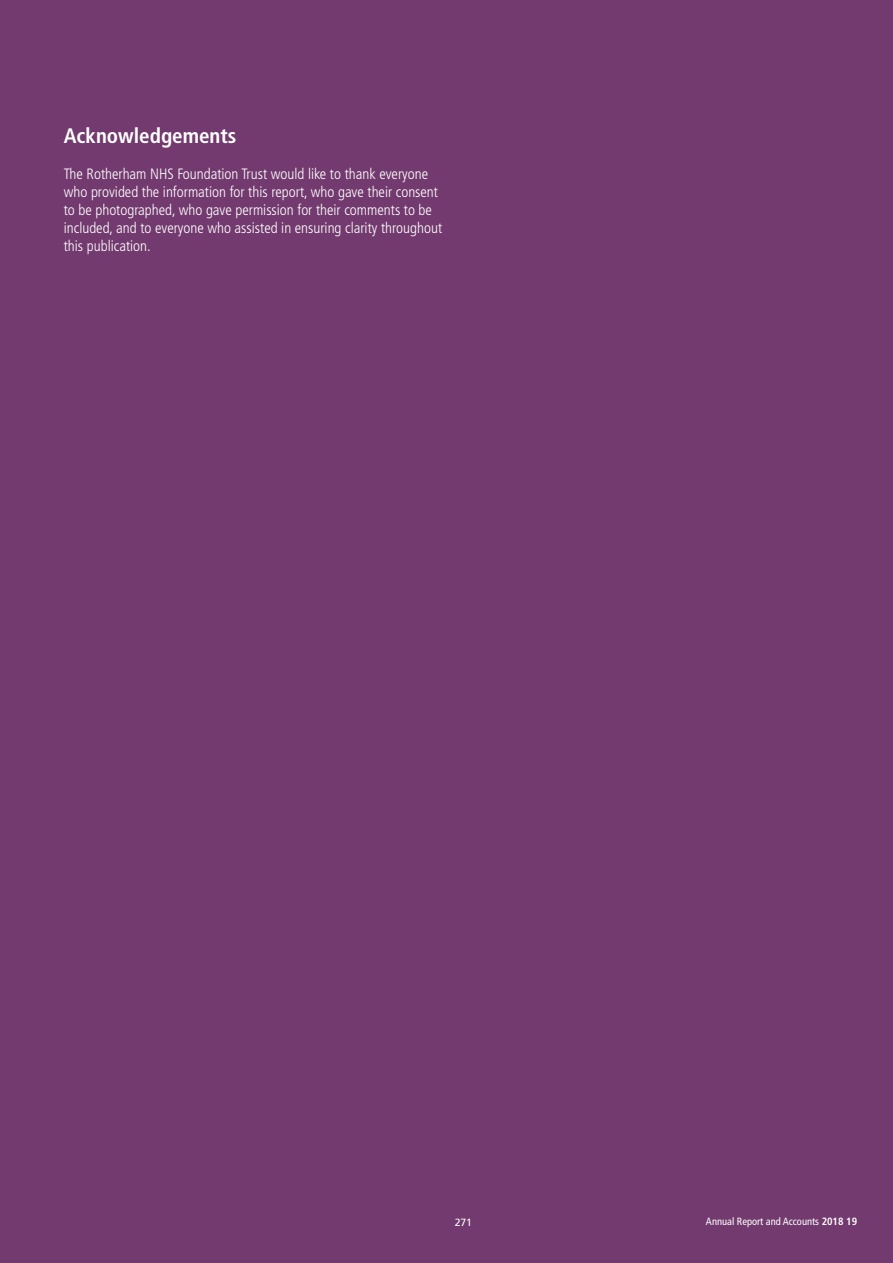
<style>
.page{position:relative;width:893px;height:1263px;background:#723a6e}
.page>*{position:absolute;margin:0;border:0;box-sizing:border-box;transform-origin:0 0}
.t1{font:700 condensed 21px "Frutiger";color:#fff}
.t2{font:300 condensed 15px/18px "Frutiger";color:#fff}
.t3{font:condensed 10.5px "Frutiger";color:#fff}
.t4{font:10.5px "Frutiger";color:#fff}
.s1{font-weight:700}
</style>
<div class="page">
<h1 class="t1" style="left:64px;top:124px;width:174px">Acknowledgements</h1>
<p class="t2" style="left:64px;top:165px;width:380px">The Rotherham NHS Foundation Trust would like to thank everyone who provided the information for this report, who gave their consent to be photographed, who gave permission for their comments to be included, and to everyone who assisted in ensuring clarity throughout this publication.</p>
<p class="t4" style="left:455px;top:1216px;width:19px">271</p>
<p class="t3" style="left:706px;top:1215px;width:153px">Annual Report and Accounts <span class="s1">2018 19</span></p>
</div>
